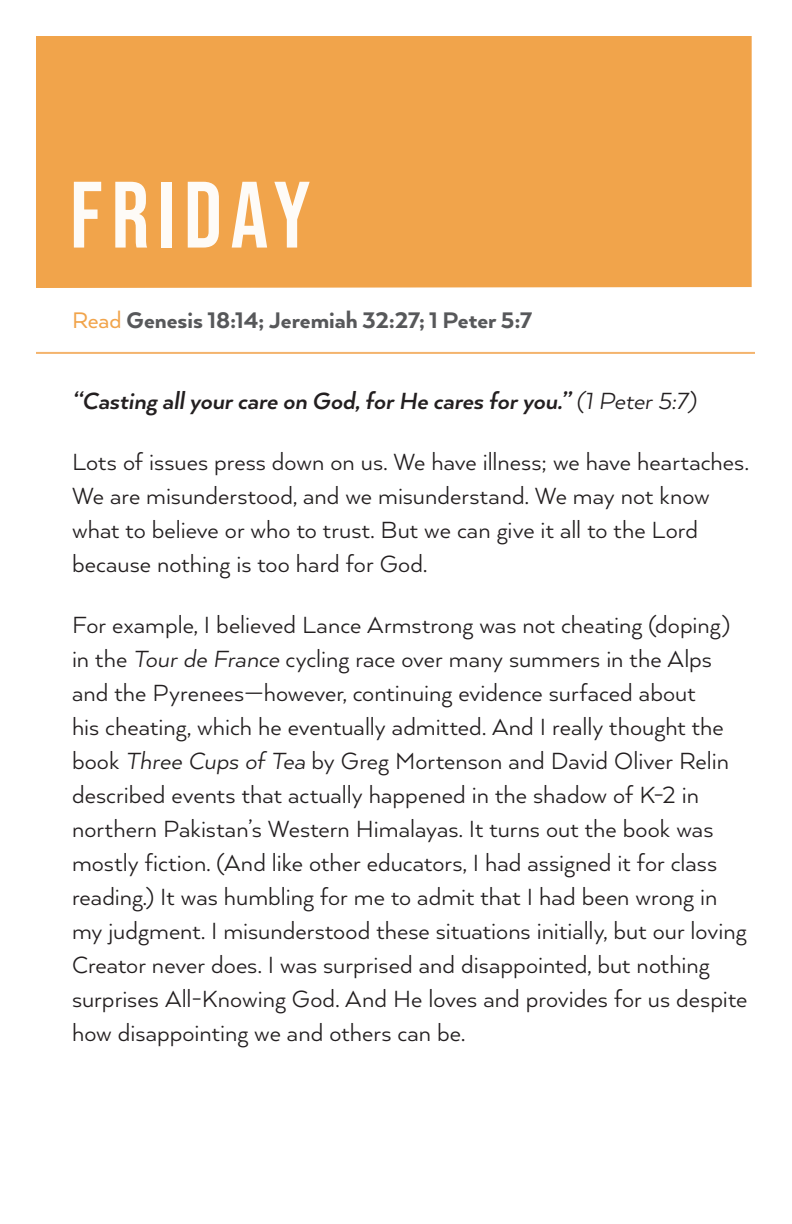
<style>
.page{position:relative;width:792px;height:1224px;background:#fff}
.page>*{position:absolute;margin:0;border:0;box-sizing:border-box;transform-origin:0 0}
.t1{font:94px "Bebas Neue";letter-spacing:.09em;color:#fff}
.Body{font:27px/34px "Arquitecta";color:#231f20}
.Body-2{font:italic 700 27px "Arquitecta";letter-spacing:-.005em;color:#231f20}
.Weekly_verses{font:800 26px "Arquitecta";color:#57585a}
.s1{font-weight:400;color:#f1a44b}
.s2{font-weight:400}
.s3{font-style:italic}
</style>
<div class="page">
<div style="left:36px;top:36px;width:716px;height:252px;background:#f1a44b"></div>
<hr style="left:36px;top:352px;width:719px;height:2px;background:#f4b46d">
<h1 class="t1" style="left:70px;top:162px;width:242px">friday</h1>
<p class="Weekly_verses" style="left:72px;top:304px;width:462px"><span class="s1">Read</span> Genesis 18:14; Jeremiah 32:27; 1 Peter 5:7</p>
<p class="Body-2" style="left:72px;top:384px;width:626px">“Casting all your care on God, for He cares for you.” <span class="s2">(1 Peter 5:7)</span></p>
<p class="Body" style="left:72px;top:444px;width:678px">Lots of issues press down on us. We have illness; we have heartaches.<br>We are misunderstood, and we misunderstand. We may not know what to believe or who to trust. But we can give it all to the Lord because nothing is too hard for God.</p>
<p class="Body" style="left:72px;top:607px;width:677px">For example, I believed Lance Armstrong was not cheating (doping) in the <span class="s3">Tour de France</span> cycling race over many summers in the Alps and the Pyrenees—however, continuing evidence surfaced about<br>his cheating, which he eventually admitted. And I really thought the book <span class="s3">Three Cups of Tea</span> by Greg Mortenson and David Oliver Relin described events that actually happened in the shadow of K-2 in northern Pakistan’s Western Himalayas. It turns out the book was mostly fiction. (And like other educators, I had assigned it for class reading.) It was humbling for me to admit that I had been wrong in my judgment. I misunderstood these situations initially, but our loving Creator never does. I was surprised and disappointed, but nothing surprises All-Knowing God. And He loves and provides for us despite how disappointing we and others can be.</p>
</div>
